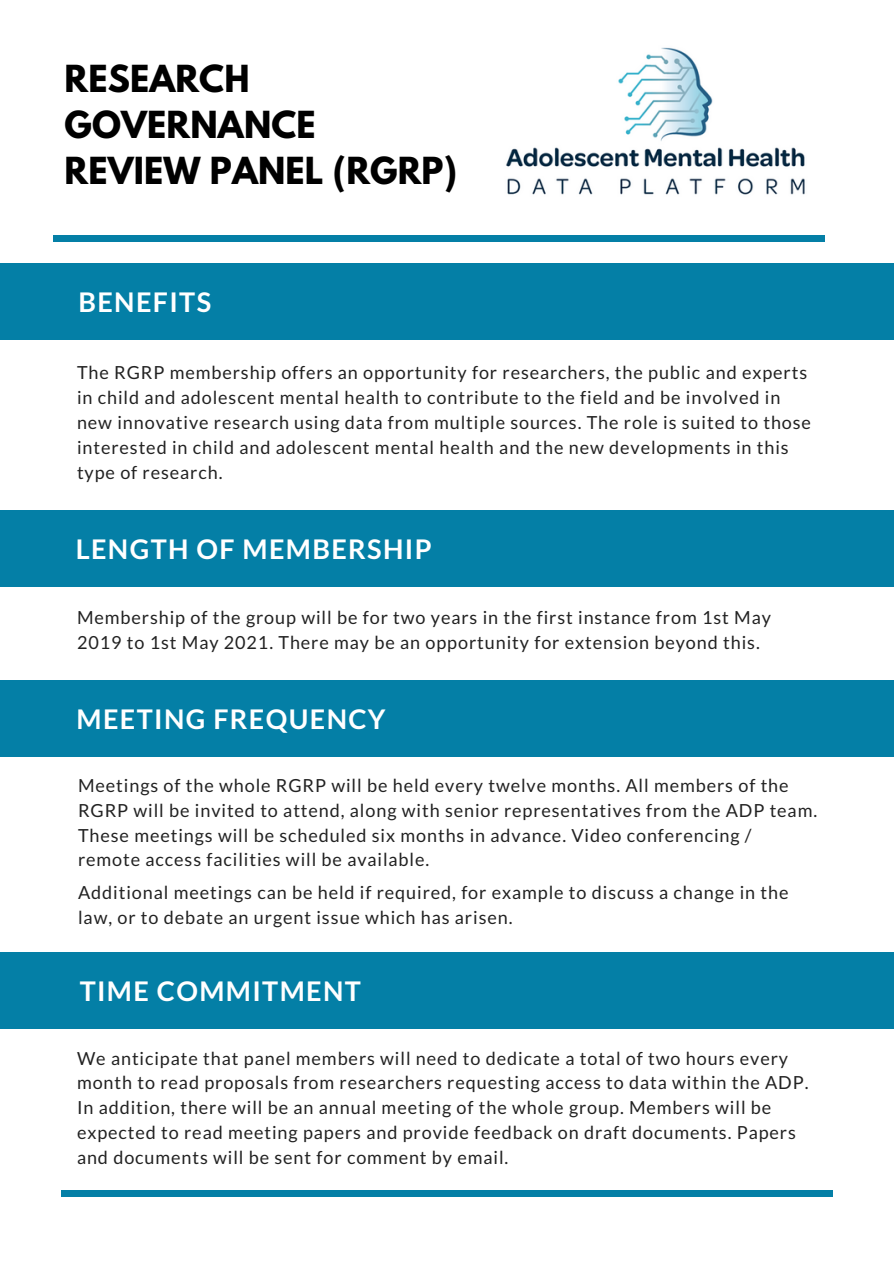
<style>
.page{position:relative;width:894px;height:1264px;background:#fff}
.page>*{position:absolute;margin:0;border:0;box-sizing:border-box;transform-origin:0 0}
.t1{font:700 33px/46.2px "League Spartan";letter-spacing:.005em;color:#000}
.t2{font:700 27px "Lato";letter-spacing:.05em;color:#fff}
.t3{font:18px/24.8px "Lato";letter-spacing:.05em;color:#222}
</style>
<div class="page">
<div style="left:0;top:679px;width:893px;height:77px;background:#047fa6"></div>
<div style="left:1px;top:952px;width:892px;height:77px;background:#047fa6"></div>
<div style="left:0;top:510px;width:893px;height:76px;background:#047fa6"></div>
<img style="left:506px;top:47px;width:299px;height:148px">
<div style="left:53px;top:235px;width:772px;height:7px;background:#047fa6"></div>
<div style="left:61px;top:1190px;width:772px;height:6px;background:#047fa6"></div>
<div style="left:0;top:263px;width:893px;height:77px;background:#047fa6"></div>
<h1 class="t1" style="left:64px;top:60px;width:394px">RESEARCH<br>GOVERNANCE<br>REVIEW PANEL (RGRP)</h1>
<h2 class="t2" style="left:78px;top:286px;width:134px">BENEFITS</h2>
<p class="t3" style="left:77px;top:360px;width:735px">The RGRP membership offers an opportunity for researchers, the public and experts in child and adolescent mental health to contribute to the field and be involved in new innovative research using data from multiple sources. The role is suited to those interested in child and adolescent mental health and the new developments in this type of research.</p>
<h2 class="t2" style="left:76px;top:532px;width:357px">LENGTH OF MEMBERSHIP</h2>
<p class="t3" style="left:77px;top:605px;width:695px">Membership of the group will be for two years in the first instance from 1st May<br>2019 to 1st May 2021. There may be an opportunity for extension beyond this.</p>
<h2 class="t2" style="left:77px;top:702px;width:310px">MEETING FREQUENCY</h2>
<p class="t3" style="left:78px;top:772px;width:740px">Meetings of the whole RGRP will be held every twelve months. All members of the RGRP will be invited to attend, along with senior representatives from the ADP team.<br>These meetings will be scheduled six months in advance. Video conferencing / remote access facilities will be available.</p>
<p class="t3" style="left:78px;top:879px;width:711px">Additional meetings can be held if required, for example to discuss a change in the law, or to debate an urgent issue which has arisen.</p>
<h2 class="t2" style="left:80px;top:974px;width:282px">TIME COMMITMENT</h2>
<p class="t3" style="left:77px;top:1045px;width:732px">We anticipate that panel members will need to dedicate a total of two hours every month to read proposals from researchers requesting access to data within the ADP.<br>In addition, there will be an annual meeting of the whole group. Members will be expected to read meeting papers and provide feedback on draft documents. Papers and documents will be sent for comment by email.</p>
</div>
